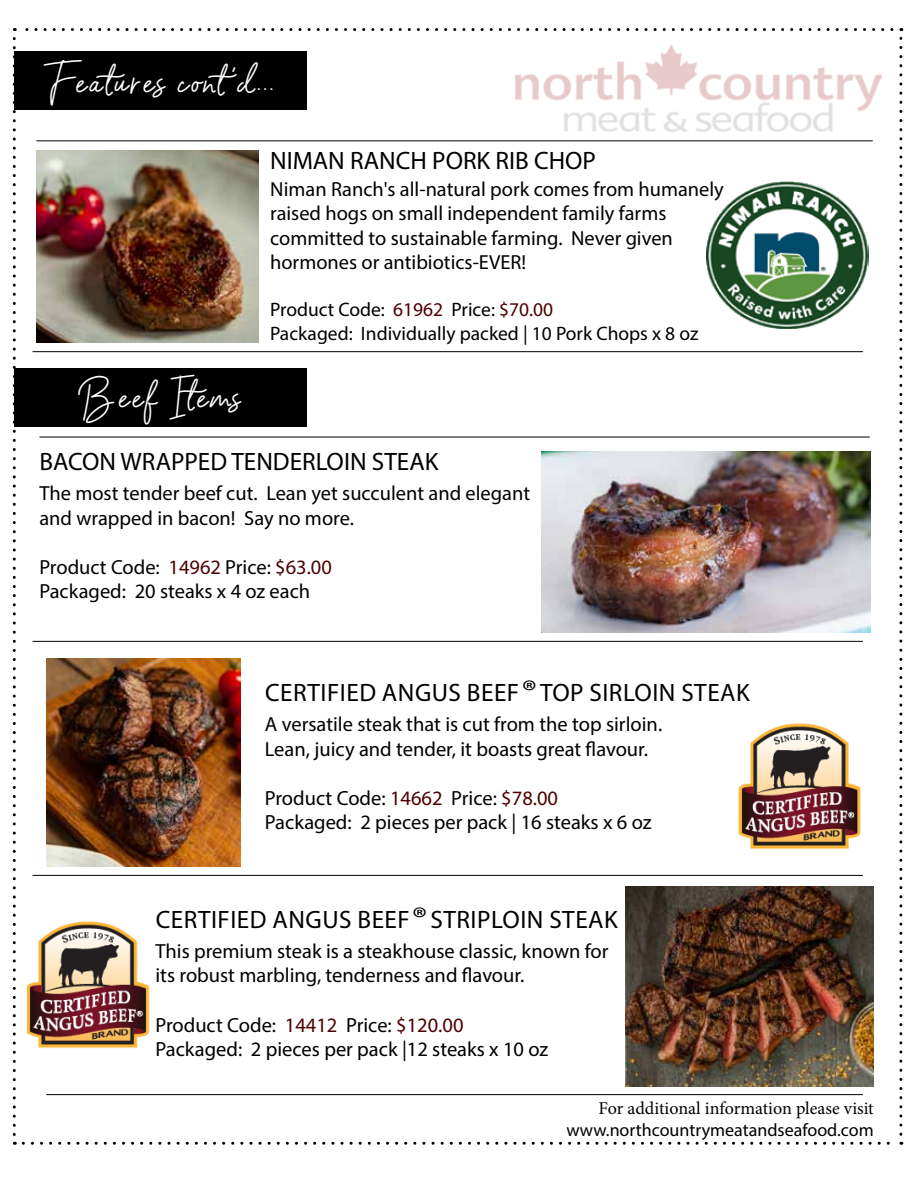
<style>
.page{position:relative;width:918px;height:1188px;background:#fff}
.page>*{position:absolute;margin:0;border:0;box-sizing:border-box;transform-origin:0 0}
.t1{font:33px "Barcelony";letter-spacing:.09em;color:#fff}
.t2{font:25.2px "Myriad Pro";letter-spacing:.02em;color:#000}
.t3{font:25.2px "Myriad Pro";color:#000}
.t4{font:20.55px/24.6px "Myriad Pro";color:#000}
.t5{font:20.4px/24.5px "Myriad Pro";color:#000}
.t6{font:19.5px/23.4px "Myriad Pro";color:#000}
.t7{font:18px "Minion Pro";color:#000}
.t8{font:18px "Myriad Pro";color:#000}
.s1{color:#4e0000}
.s2{font-size:30.15px}
</style>
<div class="page">
<svg style="left:13px;top:39px;width:3px;height:1106px"></svg>
<svg style="left:23px;top:1142px;width:879px;height:3px"></svg>
<svg style="left:899px;top:28px;width:3px;height:1106px"></svg>
<svg style="left:14px;top:28px;width:878px;height:3px"></svg>
<hr style="left:33px;top:641px;width:830px;height:1px;background:#000">
<hr style="left:33px;top:875px;width:830px;height:1px;background:#000">
<img style="left:515px;top:45px;width:367px;height:87px">
<hr style="left:46px;top:1094px;width:817px;height:1px;background:#000">
<hr style="left:33px;top:351px;width:830px;height:1px;background:#000">
<hr style="left:36px;top:140px;width:837px;height:1px;background:#000">
<img style="left:36px;top:150px;width:223px;height:192px">
<img style="left:542px;top:452px;width:328px;height:180px">
<img style="left:46px;top:658px;width:195px;height:209px">
<div style="left:14px;top:52px;width:292px;height:58px;background:#000"></div>
<hr style="left:39px;top:437px;width:831px;height:1px;background:#000">
<div style="left:14px;top:368px;width:292px;height:59px;background:#000"></div>
<img style="left:625px;top:886px;width:249px;height:200px">
<img style="left:706px;top:181px;width:162px;height:147px">
<img style="left:739px;top:723px;width:122px;height:127px">
<img style="left:28px;top:921px;width:121px;height:128px">
<h1 class="t1" style="left:47px;top:60px;width:227px">Features cont'd...</h1>
<h1 class="t1" style="left:80px;top:375px;width:161px">Beef Items</h1>
<p class="t3" style="left:270px;top:145px;width:327px">NIMAN RANCH PORK RIB CHOP</p>
<p class="t5" style="left:270px;top:177px;width:455px">Niman Ranch's all-natural pork comes from humanely raised hogs on small independent family farms committed to sustainable farming. Never given hormones or antibiotics-EVER!</p>
<p class="t6" style="left:270px;top:298px;width:430px">Product Code: <span class="s1">61962</span> Price: <span class="s1">$70.00<br></span>Packaged: Individually packed | 10 Pork Chops x 8 oz</p>
<p class="t3" style="left:39px;top:446px;width:401px">BACON WRAPPED TENDERLOIN STEAK</p>
<p class="t5" style="left:39px;top:481px;width:492px">The most tender beef cut. Lean yet succulent and elegant and wrapped in bacon! Say no more.</p>
<p class="t5" style="left:39px;top:554px;width:294px">Product Code: <span class="s1">14962</span> Price: <span class="s1">$63.00<br></span>Packaged: 20 steaks x 4 oz each</p>
<p class="t2" style="left:265px;top:677px;width:486px">CERTIFIED ANGUS BEEF<span class="s2">®</span>TOP SIRLOIN STEAK</p>
<p class="t4" style="left:265px;top:711px;width:399px">A versatile steak that is cut from the top sirloin.<br>Lean, juicy and tender, it boasts great flavour.</p>
<p class="t4" style="left:265px;top:785px;width:388px">Product Code: <span class="s1">14662</span> Price: <span class="s1">$78.00<br></span>Packaged: 2 pieces per pack | 16 steaks x 6 oz</p>
<p class="t2" style="left:156px;top:904px;width:464px">CERTIFIED ANGUS BEEF<span class="s2">®</span>STRIPLOIN STEAK</p>
<p class="t4" style="left:155px;top:938px;width:455px">This premium steak is a steakhouse classic, known for its robust marbling, tenderness and flavour.</p>
<p class="t4" style="left:155px;top:1012px;width:394px">Product Code: <span class="s1">14412</span> Price: <span class="s1">$120.00<br></span>Packaged: 2 pieces per pack |12 steaks x 10 oz</p>
<p class="t7" style="left:599px;top:1097px;width:277px">For additional information please visit</p>
<p class="t8" style="left:566px;top:1119px;width:309px">www.northcountrymeatandseafood.com</p>
</div>
